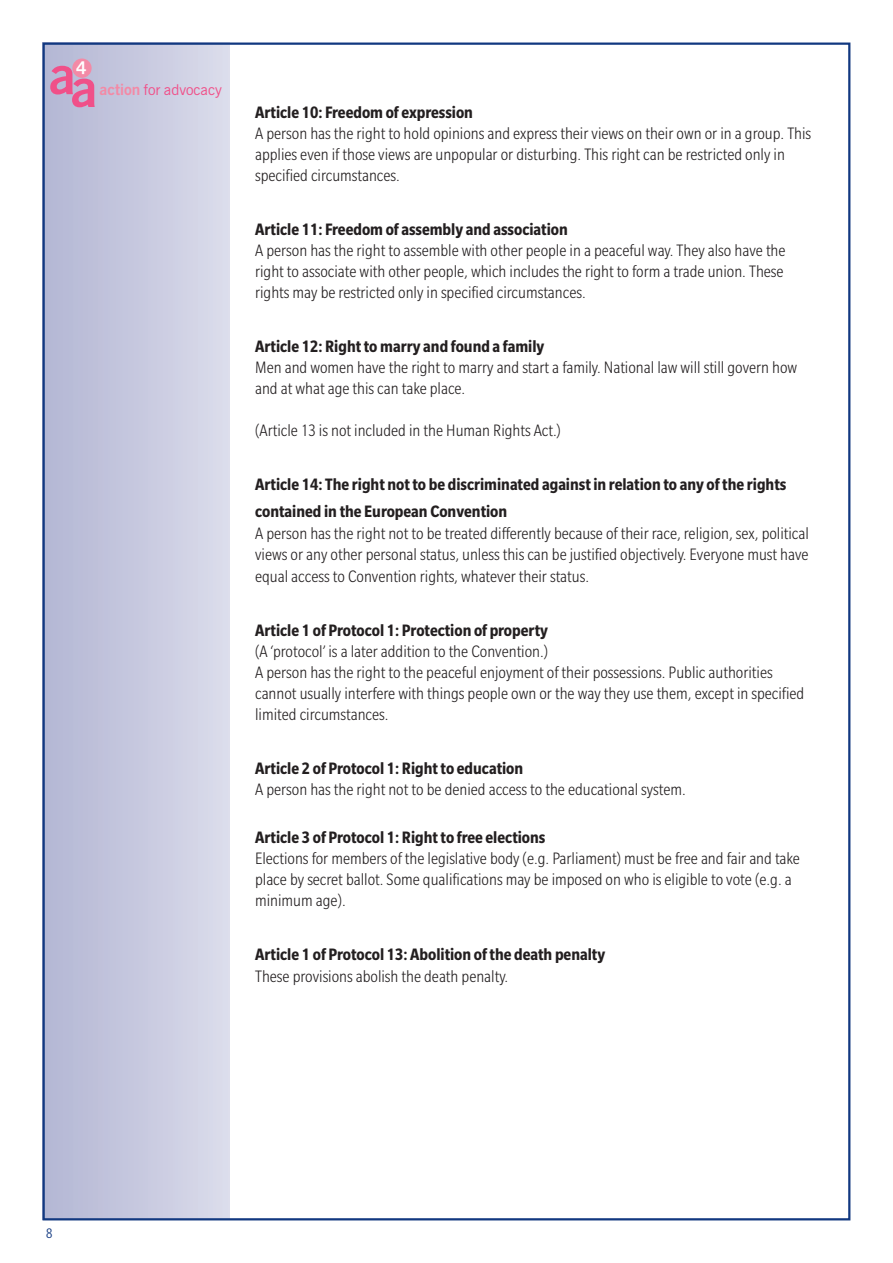
<style>
.page{position:relative;width:893px;height:1263px;background:#fff}
.page>*{position:absolute;margin:0;border:0;box-sizing:border-box;transform-origin:0 0}
.t1{font:700 53.25px "News Gothic BT";color:#f05089}
.t2{font:300 condensed 18px/21px "Slate";color:#231f20}
.t3{font:700 condensed 18px/27px "Slate";color:#231f20}
.t4{font:700 17.4px "News Gothic BT";color:#fff}
.t5{font:condensed 15px "Slate";color:#113880}
.t6{font:14.85px "News Gothic BT";color:#f05089}
.s1{font-weight:700;font-size:15.45px;color:#f38aa6}
</style>
<div class="page">
<div style="left:43px;top:43px;width:187px;height:1176px;background:linear-gradient(to right,#b3b6d3,#dbdceb)"></div>
<div style="left:72px;top:59px;width:20px;height:19px;background:#f38aa6;border-radius:50%"></div>
<p class="t4" style="left:76px;top:62px;width:12px">4</p>
<h1 class="t1" style="left:49px;top:62px;width:51px">aa</h1>
<p class="t6" style="left:100px;top:84px;width:124px"><span class="s1">action</span> for advocacy</p>
<p class="t3" style="left:255px;top:100px;width:219px">Article 10: Freedom of expression</p>
<p class="t2" style="left:255px;top:124px;width:558px">A person has the right to hold opinions and express their views on their own or in a group. This applies even if those views are unpopular or disturbing. This right can be restricted only in specified circumstances.</p>
<p class="t3" style="left:255px;top:217px;width:314px">Article 11: Freedom of assembly and association</p>
<p class="t2" style="left:255px;top:241px;width:532px;text-align:justify">A person has the right to assemble with other people in a peaceful way. They also have the right to associate with other people, which includes the right to form a trade union. These rights may be restricted only in specified circumstances.</p>
<p class="t3" style="left:255px;top:334px;width:291px">Article 12: Rightto marry and found a family</p>
<p class="t2" style="left:255px;top:358px;width:544px">Men and women have the right to marry and start a family. National law will still govern how and at what age this can take place.</p>
<p class="t2" style="left:255px;top:421px;width:307px">(Article 13 is not included in the Human Rights Act.)</p>
<p class="t3" style="left:255px;top:472px;width:533px">Article 14: The right notto be discriminated againstin relation to any ofthe rights contained in the European Convention</p>
<p class="t2" style="left:255px;top:524px;width:555px;line-height:21.6px;text-align:justify">A person has the right not to be treated differently because of their race, religion, sex, political views or any other personal status, unless this can be justified objectively. Everyone must have equal access to Convention rights, whatever their status.</p>
<p class="t3" style="left:255px;top:618px;width:294px">Article 1 of Protocol 1: Protection of property</p>
<p class="t2" style="left:255px;top:642px;width:551px">(A ‘protocol’ is a later addition to the Convention.)<br>A person has the right to the peaceful enjoyment of their possessions. Public authorities cannot usually interfere with things people own or the way they use them, except in specified limited circumstances.</p>
<p class="t3" style="left:255px;top:756px;width:270px">Article 2 of Protocol 1: Rightto education</p>
<p class="t2" style="left:255px;top:780px;width:432px">A person has the right not to be denied access to the educational system.</p>
<p class="t3" style="left:255px;top:825px;width:292px">Article 3 of Protocol 1: Rightto free elections</p>
<p class="t2" style="left:255px;top:849px;width:546px">Elections for members of the legislative body (e.g. Parliament) must be free and fair and take place by secret ballot. Some qualifications may be imposed on who is eligible to vote (e.g. a minimum age).</p>
<p class="t3" style="left:255px;top:942px;width:352px">Article 1 of Protocol 13: Abolition ofthe death penalty</p>
<p class="t2" style="left:255px;top:967px;width:254px">These provisions abolish the death penalty.</p>
<p class="t5" style="left:46px;top:1228px;width:8px">8</p>
</div>
